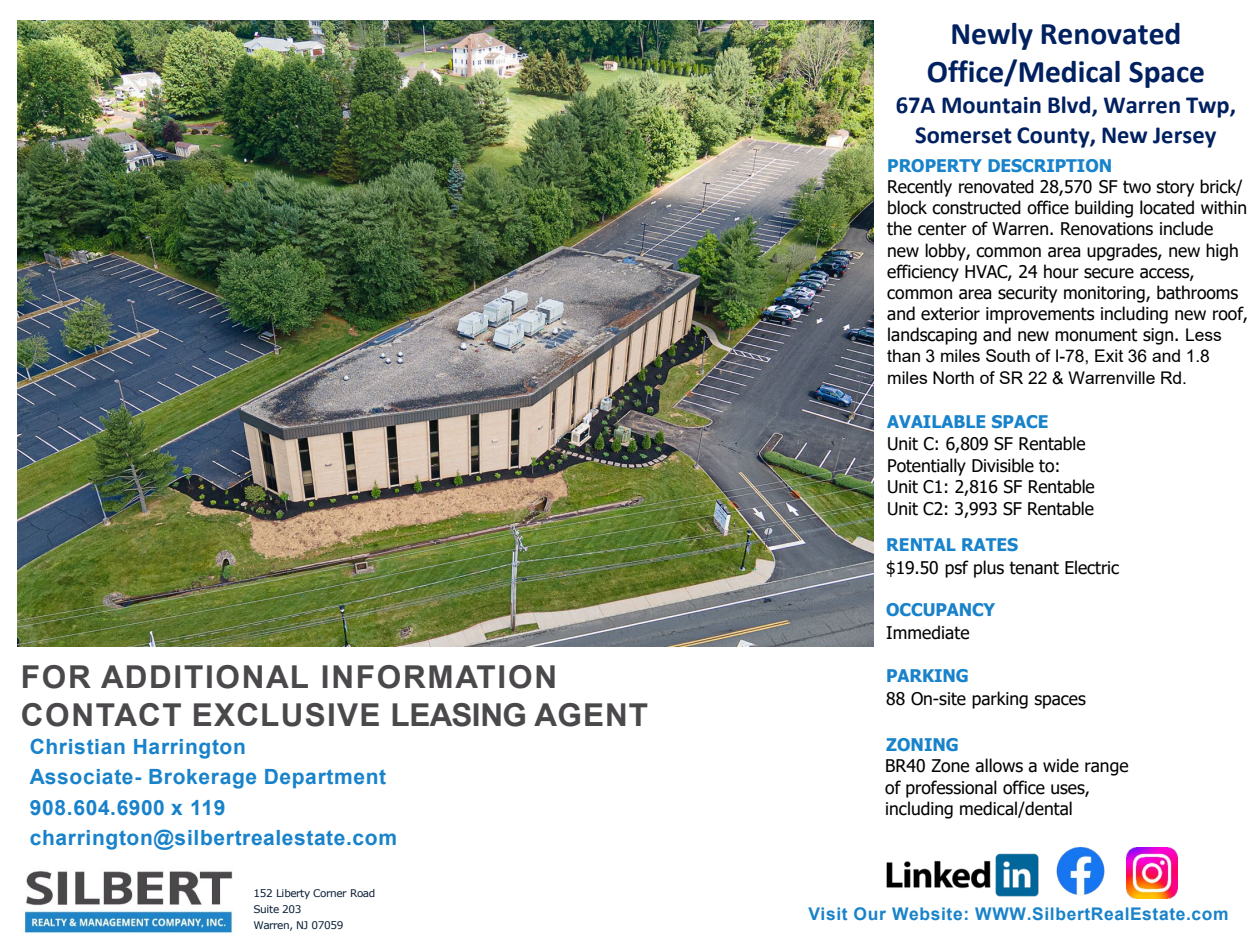
<style>
.page{position:relative;width:1260px;height:945px;background:#fff}
.page>*{position:absolute;margin:0;border:0;box-sizing:border-box;transform-origin:0 0}
.t1{font:700 31.5px/37.8px "Arial";letter-spacing:.04em;color:#4a484b}
.t2{font:700 31.5px/37.8px "Calibri";letter-spacing:-.005em;color:#002060;text-align:center}
.t3{font:700 24.5px/29.6px "Calibri";color:#002060;text-align:center}
.t4{font:700 21px "Arial";letter-spacing:.03em;color:#1882ca}
.t5{font:17.5px/21.2px "Tahoma";color:#000}
.t6{font:700 17.5px "Arial";letter-spacing:.035em;color:#1882ca}
.t7{font:700 17.5px/22.8px "Tahoma";letter-spacing:-.005em;color:#1882ca}
.t8{font:10.5px "Verdana";letter-spacing:-.035em;color:#081d34}
.s1{font-weight:700;color:#1882ca}
.s2{font-family:"Arial"}
.s3{font-weight:400;color:#000}
</style>
<div class="page">
<img style="left:24px;top:871px;width:209px;height:63px">
<img style="left:886px;top:853px;width:151px;height:44px">
<img style="left:1126px;top:848px;width:51px;height:51px">
<img style="left:1037px;top:846px;width:68px;height:50px">
<img style="left:17px;top:21px;width:857px;height:625px">
<p class="t1" style="left:21px;top:659px;width:629px">FOR ADDITIONAL INFORMATION<br>CONTACT EXCLUSIVE LEASING AGENT</p>
<p class="t4" style="left:30px;top:732px;width:218px">Christian Harrington</p>
<p class="t4" style="left:30px;top:762px;width:358px">Associate- Brokerage Department</p>
<p class="t4" style="left:30px;top:793px;width:197px">908.604.6900 x 119</p>
<p class="t4" style="left:30px;top:823px;width:369px">charrington@silbertrealestate.com</p>
<p class="t8" style="left:253px;top:886px;width:123px">152 Liberty Corner Road</p>
<p class="t8" style="left:253px;top:902px;width:50px">Suite 203</p>
<p class="t8" style="left:253px;top:918px;width:92px">Warren, NJ 07059</p>
<h1 class="t2" style="left:927px;top:14px;width:280px">Newly Renovated<br>Office/Medical Space</h1>
<h1 class="t3" style="left:896px;top:90px;width:342px">67A Mountain Blvd, Warren Twp,<br>Somerset County, New Jersey</h1>
<p class="t5" style="left:887px;top:156px;width:362px"><span class="s1">PROPERTY DESCRIPTION<br></span>Recently renovated 28,570 SF two story brick/ block constructed office building located within the center of Warren. Renovations include new lobby, common area upgrades, new high efficiency HVAC, 24 hour secure access, common area security monitoring, bathrooms and exterior improvements including new roof, landscaping and new monument sign. <span class="s2">Less than 3 miles South of I-78, Exit 36 and 1.8 miles North of SR 22 &amp; Warrenville Rd.</span></p>
<p class="t5" style="left:887px;top:412px;width:209px"><span class="s1">AVAILABLE SPACE<br></span>Unit C: 6,809 SF Rentable<br>Potentially Divisible to:<br>Unit C1: 2,816 SF Rentable<br>Unit C2: 3,993 SF Rentable</p>
<p class="t5" style="left:886px;top:534px;width:234px;line-height:23.4px"><span class="s1">RENTAL RATES<br></span>$19.50 psf plus tenant Electric</p>
<p class="t7" style="left:886px;top:599px;width:110px">OCCUPANCY<br><span class="s3">Immediate</span></p>
<p class="t5" style="left:886px;top:666px;width:201px;line-height:22.8px"><span class="s1">PARKING<br></span>88 On-site parking spaces</p>
<p class="t5" style="left:885px;top:734px;width:245px"><span class="s1">ZONING<br></span>BR40 Zone allows a wide range of professional office uses, including medical/dental</p>
<p class="t6" style="left:808px;top:902px;width:422px">Visit Our Website: WWW.SilbertRealEstate.com</p>
</div>
